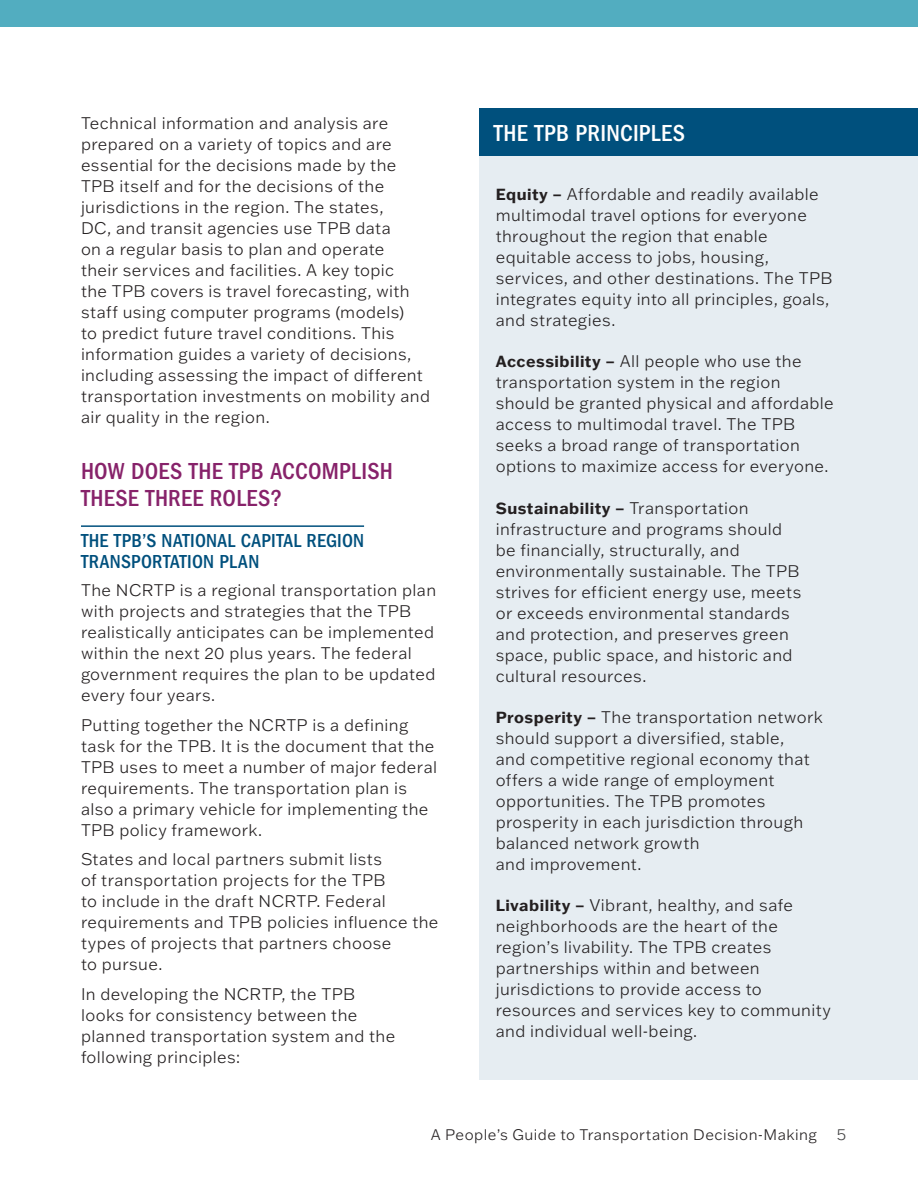
<style>
.page{position:relative;width:918px;height:1188px;background:#fff}
.page>*{position:absolute;margin:0;border:0;box-sizing:border-box;transform-origin:0 0}
.t1{font:500 condensed 24px/27px "ITC Franklin Gothic Std";letter-spacing:.01em;color:#87226a}
.t2{font:500 condensed 24px "ITC Franklin Gothic Std";letter-spacing:.01em;color:#fff}
.t3{font:500 condensed 19.5px/21px "ITC Franklin Gothic Std";letter-spacing:.015em;color:#00507d}
.text{font:300 16.5px/21px "Franklin Gothic ATF";letter-spacing:.025em;color:#231f20}
.text-2{font:700 15.75px "Franklin Gothic ATF";letter-spacing:.03em;color:#231f20}
.t4{font:300 15px "Franklin Gothic ATF";letter-spacing:.03em;color:#231f20}
.t5{font:300 15px "Franklin Gothic ATF";color:#414142}
.s1{font-weight:700;font-size:15.75px}
.s2{font-weight:300;font-size:16.5px}
</style>
<div class="page">
<div style="left:0;top:0;width:918px;height:27px;background:#52adc0"></div>
<hr style="left:81px;top:525px;width:283px;height:2px;background:#00507d">
<div style="left:479px;top:108px;width:439px;height:73px;background:#00507d"></div>
<div style="left:479px;top:157px;width:439px;height:923px;background:#e6edf2"></div>
<p class="text" style="left:81px;top:112px;width:351px">Technical information and analysis are prepared on a variety of topics and are essential for the decisions made by the TPB itself and for the decisions of the jurisdictions in the region. The states,<br>DC, and transit agencies use TPB data<br>on a regular basis to plan and operate<br>their services and facilities. A key topic<br>the TPB covers is travel forecasting, with staff using computer programs (models)<br>to predict future travel conditions. This information guides a variety of decisions, including assessing the impact of different transportation investments on mobility and air quality in the region.</p>
<h2 class="t1" style="left:81px;top:458px;width:313px">HOW DOES THE TPB ACCOMPLISH<br>THESE THREE ROLES?</h2>
<h3 class="t3" style="left:81px;top:530px;width:285px">THE TPB’S NATIONAL CAPITAL REGION<br>TRANSPORTATION PLAN</h3>
<p class="text" style="left:81px;top:579px;width:357px">The NCRTP is a regional transportation plan with projects and strategies that the TPB realistically anticipates can be implemented within the next 20 plus years. The federal government requires the plan to be updated every four years.</p>
<p class="text" style="left:81px;top:714px;width:358px">Putting together the NCRTP is a defining task for the TPB. It is the document that the TPB uses to meet a number of major federal requirements. The transportation plan is also a primary vehicle for implementing the TPB policy framework.</p>
<p class="text" style="left:81px;top:848px;width:359px">States and local partners submit lists<br>of transportation projects for the TPB<br>to include in the draft NCRTP. Federal requirements and TPB policies influence the types of projects that partners choose<br>to pursue.</p>
<p class="text" style="left:81px;top:983px;width:316px">In developing the NCRTP, the TPB looks for consistency between the planned transportation system and the following principles:</p>
<h2 class="t2" style="left:494px;top:119px;width:193px">THE TPB PRINCIPLES</h2>
<p class="text" style="left:496px;top:183px;width:338px"><span class="s1">Equity –</span> Affordable and readily available multimodal travel options for everyone throughout the region that enable equitable access to jobs, housing, services, and other destinations. The TPB integrates equity into all principles, goals, and strategies.</p>
<p class="text" style="left:496px;top:351px;width:340px"><span class="s1">Accessibility –</span> All people who use the transportation system in the region should be granted physical and affordable access to multimodal travel. The TPB seeks a broad range of transportation options to maximize access for everyone.</p>
<p class="text-2" style="left:496px;top:497px;width:254px">Sustainability – <span class="s2">Transportation</span></p>
<p class="text" style="left:496px;top:518px;width:307px">infrastructure and programs should be financially, structurally, and environmentally sustainable. The TPB strives for efficient energy use, meets or exceeds environmental standards and protection, and preserves green space, public space, and historic and cultural resources.</p>
<p class="text" style="left:496px;top:706px;width:329px"><span class="s1">Prosperity –</span> The transportation network should support a diversified, stable,<br>and competitive regional economy that offers a wide range of employment opportunities. The TPB promotes prosperity in each jurisdiction through balanced network growth<br>and improvement.</p>
<p class="text" style="left:496px;top:894px;width:337px"><span class="s1">Livability –</span> Vibrant, healthy, and safe neighborhoods are the heart of the region’s livability. The TPB creates partnerships within and between jurisdictions to provide access to resources and services key to community and individual well-being.</p>
<p class="t4" style="left:431px;top:1125px;width:387px">A People’s Guide to Transportation Decision-Making</p>
<p class="t5" style="left:837px;top:1125px;width:11px">5</p>
</div>
